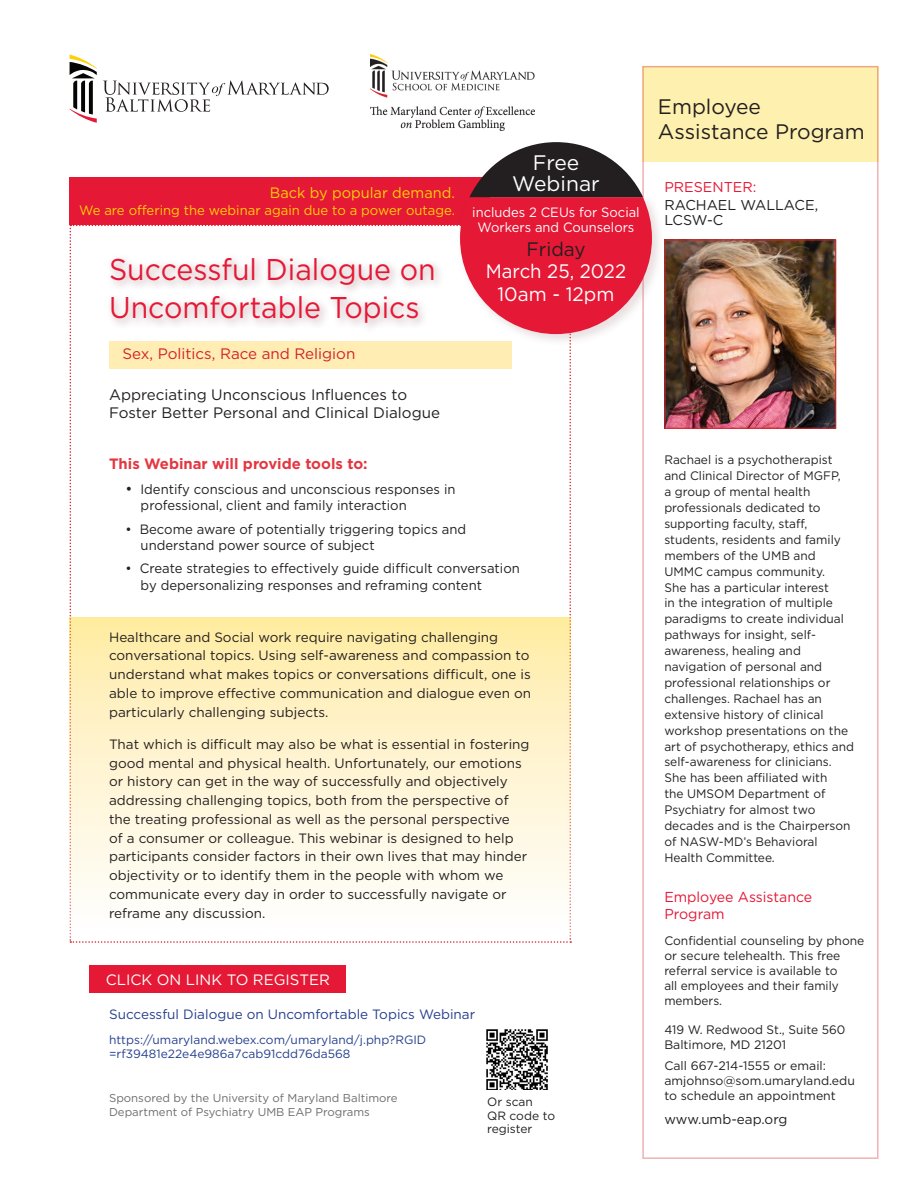
<style>
.page{position:relative;width:918px;height:1188px;background:#fff}
.page>*{position:absolute;margin:0;border:0;box-sizing:border-box;transform-origin:0 0}
.t1{font:30px/37.5px "Gotham";color:#e51836;scale:.95 1}
.t2{font:21px/25.2px "Gotham";color:#231f20}
.t3{font:21px/21px "Gotham";color:#fff;text-align:center}
.t4{font:19.5px/22.5px "Gotham";color:#fff;text-align:center;scale:.95 1}
.t5{font:15.15px/18.1px "Gotham";color:#231f20}
.t6{font:15.15px "Gotham";color:#d1232a}
.t7{font:700 15px "Gotham";color:#e33741}
.t8{font:15px "Gotham";color:#fff}
.t9{font:15px "Gotham";color:#fed105}
.t10{font:14.4px/17.2px "Gotham";color:#e51836}
.t11{font:14.25px/18px "Gotham";color:#231f20}
.t12{font:13.5px/18.8px "Gotham";color:#231f20}
.t13{font:13.5px "Gotham";color:#fed105}
.t14{font:13.5px "Gotham";color:#253f8e}
.t15{font:13.5px/15px "Gotham";color:#fff;text-align:center;scale:.96 1}
.t16{font:12.3px/15.9px "Gotham";color:#231f20}
.t17{font:12px/13.5px "Gotham";color:#253f8e}
.t18{font:12px/13.5px "Gotham";color:#231f20}
.t19{font:11.4px/13.5px "Gotham";color:#6c6d70}
.s1{color:#231f20}
.s2{font-size:15px}
.s3{color:#e51836}
</style>
<div class="page">
<div style="left:642px;top:66px;width:237px;height:95px;background:#fef0af"></div>
<svg style="left:70px;top:55px;width:27px;height:68px"></svg>
<svg style="left:103px;top:80px;width:226px;height:32px"></svg>
<div style="left:90px;top:965px;width:256px;height:28px;background:#e51836"></div>
<img style="left:486px;top:1029px;width:62px;height:60px">
<img style="left:666px;top:241px;width:168px;height:186px">
<div style="left:664px;top:239px;width:172px;height:190px;border:1px solid #d1232a"></div>
<div style="left:457px;top:194px;width:208px;height:153px;background:#9e757b;opacity:.22"></div>
<svg style="left:70px;top:142px;width:582px;height:801px"></svg>
<img style="left:371px;top:55px;width:164px;height:76px">
<p class="t9" style="left:270px;top:183px;width:187px">Back by popular demand.</p>
<p class="t13" style="left:79px;top:201px;width:377px">We are offering the webinar again due to a power outage.</p>
<p class="t1" style="left:109px;top:250px;width:345px">Successful Dialogue on<br>Uncomfortable Topics</p>
<p class="t6" style="left:123px;top:344px;width:234px">Sex, Politics, Race and Religion</p>
<p class="t5" style="left:109px;top:386px;width:332px">Appreciating Unconscious Influences to<br>Foster Better Personal and Clinical Dialogue</p>
<p class="t7" style="left:109px;top:453px;width:260px">This Webinar will provide tools to:</p>
<p class="t3" style="left:512px;top:152px;width:89px">Free<br>Webinar</p>
<p class="t15" style="left:472px;top:204px;width:176px">includes 2 CEUs for Social<br>Workers and Counselors</p>
<p class="t4" style="left:486px;top:237px;width:149px"><span class="s1">Friday<br></span>March 25, 2022<br>10am - 12pm</p>
<p class="t12" style="left:141px;top:481px;width:316px;line-height:16.5px;text-indent:-15px"><span class="s2">•</span> Identify conscious and unconscious responses in professional, client and family interaction</p>
<p class="t12" style="left:141px;top:520px;width:327px;line-height:16.5px;text-indent:-15px">• Become aware of potentially triggering topics and understand power source of subject</p>
<p class="t12" style="left:141px;top:560px;width:381px;line-height:16.5px;text-indent:-15px">• Create strategies to effectively guide difficult conversation by depersonalizing responses and reframing content</p>
<p class="t12" style="left:109px;top:627px;width:424px">Healthcare and Social work require navigating challenging conversational topics. Using self-awareness and compassion to understand what makes topics or conversations difficult, one is able to improve effective communication and dialogue even on particularly challenging subjects.</p>
<p class="t12" style="left:109px;top:734px;width:422px">That which is difficult may also be what is essential in fostering good mental and physical health. Unfortunately, our emotions or history can get in the way of successfully and objectively addressing challenging topics, both from the perspective of the treating professional as well as the personal perspective<br>of a consumer or colleague. This webinar is designed to help participants consider factors in their own lives that may hinder objectivity or to identify them in the people with whom we communicate every day in order to successfully navigate or reframe any discussion.</p>
<p class="t8" style="left:106px;top:970px;width:226px">CLICK ON LINK TO REGISTER</p>
<p class="t14" style="left:109px;top:1006px;width:368px">Successful Dialogue on Uncomfortable Topics Webinar</p>
<p class="t17" style="left:109px;top:1033px;width:319px">https://umaryland.webex.com/umaryland/j.php?RGID =rf39481e22e4e986a7cab91cdd76da568</p>
<p class="t19" style="left:109px;top:1091px;width:290px">Sponsored by the University of Maryland Baltimore<br>Department of Psychiatry UMB EAP Programs</p>
<p class="t18" style="left:487px;top:1095px;width:69px">Or scan<br>QR code to register</p>
<p class="t2" style="left:658px;top:93px;width:208px">Employee<br>Assistance Program</p>
<p class="t11" style="left:664px;top:178px;width:155px"><span class="s3">PRESENTER:<br></span>RACHAEL WALLACE,</p>
<p class="t11" style="left:664px;top:211px;width:61px">LCSW-C</p>
<p class="t16" style="left:664px;top:452px;width:191px">Rachael is a psychotherapist and Clinical Director of MGFP,<br>a group of mental health professionals dedicated to supporting faculty, staff, students, residents and family members of the UMB and<br>UMMC campus community.<br>She has a particular interest<br>in the integration of multiple paradigms to create individual pathways for insight, self&shy;awareness, healing and navigation of personal and professional relationships or challenges. Rachael has an extensive history of clinical workshop presentations on the art of psychotherapy, ethics and self-awareness for clinicians.<br>She has been affiliated with<br>the UMSOM Department of<br>Psychiatry for almost two decades and is the Chairperson of NASW-MD’s Behavioral<br>Health Committee.</p>
<p class="t10" style="left:664px;top:888px;width:149px">Employee Assistance<br>Program</p>
<p class="t16" style="left:664px;top:933px;width:202px;line-height:15px">Confidential counseling by phone or secure telehealth. This free referral service is available to<br>all employees and their family members.</p>
<p class="t16" style="left:664px;top:1021px;width:183px;line-height:15px">419 W. Redwood St., Suite 560<br>Baltimore, MD 21201</p>
<p class="t16" style="left:664px;top:1058px;width:192px;line-height:15px">Call 667-214-1555 or email: amjohnso@som.umaryland.edu to schedule an appointment</p>
<p class="t12" style="left:664px;top:1109px;width:125px">www.umb-eap.org</p>
</div>
